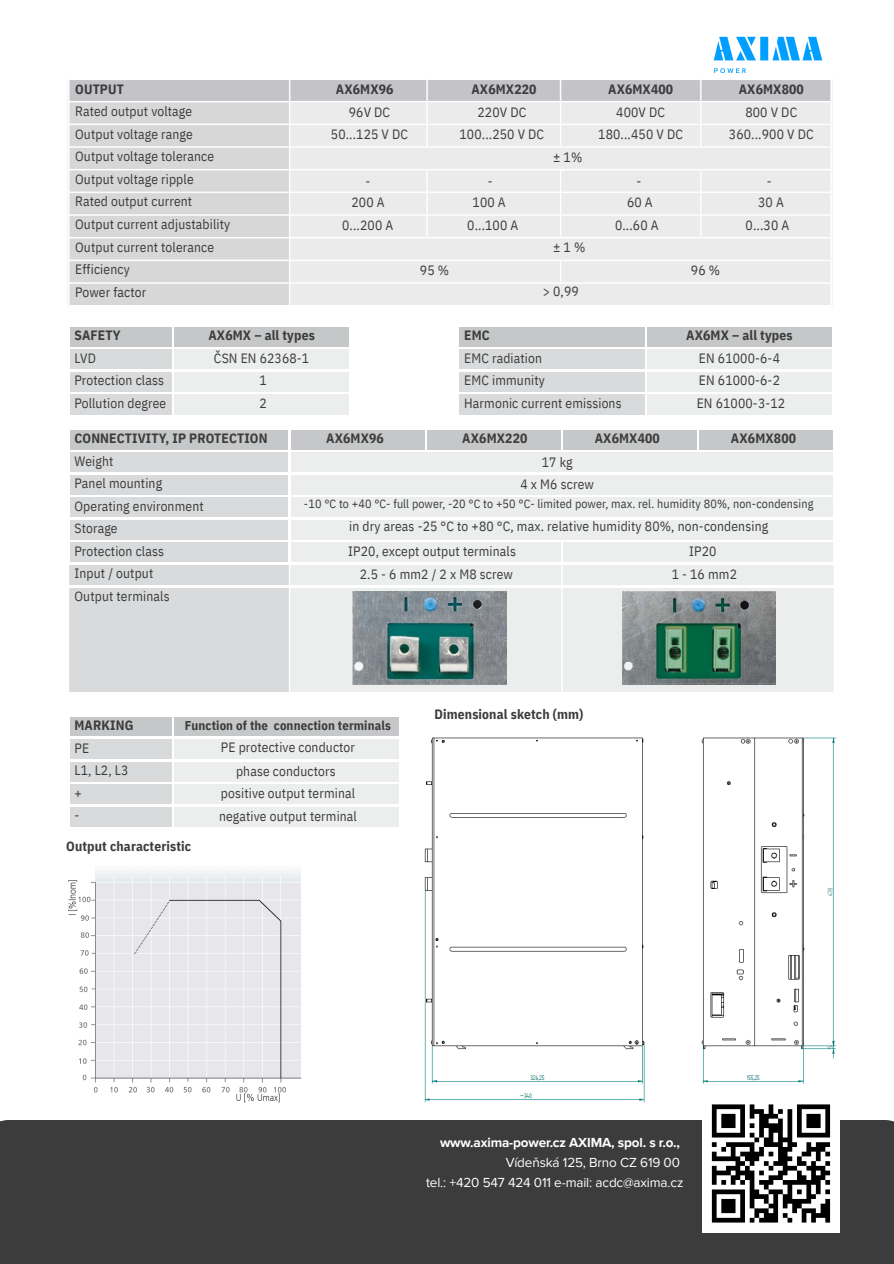
<style>
.page{position:relative;width:894px;height:1264px;background:#fff}
.page>*{position:absolute;margin:0;border:0;box-sizing:border-box;transform-origin:0 0}
.t1{font:13.5px/22.5px "IBM Plex Sans Cond";letter-spacing:.01em;color:#3c3c3c}
.t2{font:700 13.5px/22.5px "IBM Plex Sans Cond";letter-spacing:.01em;color:#3c3c3c;text-align:center}
.t3{font:700 13.5px/20.2px "Proxima Nova";letter-spacing:-.01em;color:#fff;text-align:right}
.t4{font:13.5px "Proxima Nova";letter-spacing:-.01em;color:#fff}
.t5{font:700 12.75px "IBM Plex Sans Cond";letter-spacing:.01em;color:#3c3c3c}
.t6{font:12px "IBM Plex Sans Cond";letter-spacing:.01em;color:#3c3c3c}
.s1{font-weight:700}
.s2{font-weight:400}
</style>
<div class="page">
<svg style="left:70px;top:327px;width:762px;height:88px"></svg>
<div style="left:69px;top:588px;width:220px;height:104px;background:#d9dadb"></div>
<div style="left:290px;top:588px;width:543px;height:104px;background:#eceded"></div>
<svg style="left:69px;top:430px;width:765px;height:155px;background:#e4e5e6"></svg>
<hr style="left:561px;top:587px;width:1px;height:105px;background:#fff">
<svg style="left:70px;top:717px;width:329px;height:110px;background:#e2e3e4"></svg>
<hr style="left:173px;top:804px;width:228px;height:2px;background:#fff">
<hr style="left:172px;top:806px;width:2px;height:21px;background:#fff">
<img style="left:352px;top:592px;width:154px;height:92px">
<img style="left:622px;top:592px;width:153px;height:92px">
<div style="left:0;top:1119px;width:893px;height:144px;background:#3c3c3c"></div>
<img style="left:424px;top:737px;width:412px;height:366px">
<div style="left:702px;top:1094px;width:137px;height:137px;background:#fff"></div>
<svg style="left:711px;top:1104px;width:118px;height:118px"></svg>
<img style="left:713px;top:36px;width:110px;height:35px">
<img style="left:67px;top:71px;width:766px;height:235px">
<img style="left:68px;top:871px;width:232px;height:232px">
<h4 class="t1" style="left:75px;top:78px;width:157px"><span class="s1">OUTPUT<br></span>Rated output voltage<br>Output voltage range<br>Output voltage tolerance<br>Output voltage ripple<br>Rated output current<br>Output current adjustability<br>Output current tolerance<br>Efficiency<br>Power factor</h4>
<h4 class="t2" style="left:336px;top:78px;width:59px">AX6MX96</h4>
<h4 class="t2" style="left:471px;top:78px;width:67px">AX6MX220</h4>
<h4 class="t1" style="left:598px;top:78px;width:86px;text-align:center"><span class="s1">AX6MX400<br></span>400V DC<br>180...450 V DC</h4>
<p class="t1" style="left:728px;top:78px;width:86px;text-align:center"><span class="s1">AX6MX800<br></span>800 V DC<br>360...900 V DC</p>
<h4 class="t1" style="left:331px;top:100px;width:79px;text-align:center">96V DC<br>50...125 V DC</h4>
<h4 class="t1" style="left:459px;top:100px;width:86px;text-align:center">220V DC<br>100...250 V DC</h4>
<h4 class="t1" style="left:553px;top:146px;width:31px">± 1%</h4>
<p class="t1" style="left:365px;top:169px;width:6px">-</p>
<p class="t1" style="left:487px;top:169px;width:6px">-</p>
<h4 class="t1" style="left:636px;top:169px;width:6px">-</h4>
<h4 class="t1" style="left:766px;top:169px;width:6px">-</h4>
<p class="t1" style="left:472px;top:191px;width:35px">100 A</p>
<p class="t1" style="left:626px;top:191px;width:27px">60 A</p>
<h2 class="t1" style="left:757px;top:191px;width:27px">30 A</h2>
<h4 class="t1" style="left:467px;top:214px;width:53px">0...100 A</h4>
<h4 class="t1" style="left:615px;top:214px;width:45px">0...60 A</h4>
<h4 class="t1" style="left:745px;top:214px;width:45px">0...30 A</h4>
<h4 class="t1" style="left:351px;top:191px;width:35px">200 A</h4>
<h1 class="t1" style="left:342px;top:213px;width:53px">0...200 A</h1>
<h1 class="t1" style="left:553px;top:236px;width:34px">±1%</h1>
<p class="t1" style="left:690px;top:258px;width:31px">96 %</p>
<h1 class="t1" style="left:420px;top:259px;width:31px">95 %</h1>
<h1 class="t1" style="left:542px;top:280px;width:38px">&gt; 0,99</h1>
<h2 class="t2" style="left:208px;top:324px;width:108px">AX6MX – all types<br><span class="s2">ČSN EN 62368-1<br>1<br>2</span></h2>
<h2 class="t1" style="left:686px;top:324px;width:108px;text-align:center"><span class="s1">AX6MX – all types<br></span>EN 61000-6-4<br>EN 61000-6-2<br>EN 61000-3-12</h2>
<h4 class="t1" style="left:74px;top:324px;width:93px"><span class="s1">SAFETY<br></span>LVD<br>Protection class<br>Pollution degree</h4>
<h1 class="t1" style="left:74px;top:427px;width:194px"><span class="s1">CONNECTIVITY, IP PROTECTION<br></span>Weight<br>Panel mounting<br>Operating environment<br>Storage<br>Protection class<br>Input / output<br>Output terminals</h1>
<h2 class="t1" style="left:464px;top:324px;width:159px"><span class="s1">EMC<br></span>EMC radiation<br>EMC immunity<br>Harmonic current emissions</h2>
<p class="t2" style="left:326px;top:427px;width:59px">AX6MX96</p>
<p class="t2" style="left:462px;top:427px;width:67px">AX6MX220</p>
<p class="t2" style="left:594px;top:427px;width:67px">AX6MX400</p>
<p class="t2" style="left:730px;top:427px;width:67px">AX6MX800</p>
<h2 class="t1" style="left:541px;top:451px;width:32px">17 kg</h2>
<h2 class="t1" style="left:520px;top:473px;width:75px">4 x M6 screw</h2>
<h2 class="t6" style="left:304px;top:496px;width:511px">-10 °C to +40 °C- full power, -20 °C to +50 °C- limited power, max. rel. humidity 80%, non-condensing</h2>
<h2 class="t1" style="left:349px;top:515px;width:420px">in dry areas -25 °C to +80 °C, max. relative humidity 80%, non-condensing</h2>
<h2 class="t1" style="left:348px;top:540px;width:169px;text-align:right">IP20, except output terminals<br>2.5 - 6 mm2 / 2 x M8 screw</h2>
<h2 class="t1" style="left:671px;top:540px;width:67px;text-align:center">IP20<br>1 - 16 mm2</h2>
<p class="t1" style="left:74px;top:714px;width:60px"><span class="s1">MARKING<br></span>PE<br>L1, L2, L3 +<br>-</p>
<h1 class="t5" style="left:185px;top:716px;width:207px">Function of the connection terminals</h1>
<h1 class="t1" style="left:221px;top:735px;width:136px">PE protective conductor</h1>
<h2 class="t1" style="left:236px;top:759px;width:101px">phase conductors</h2>
<h2 class="t1" style="left:219px;top:781px;width:139px">positive output terminal negative output terminal</h2>
<p class="t2" style="left:66px;top:834px;width:126px">Output characteristic</p>
<h4 class="t2" style="left:434px;top:702px;width:150px">Dimensional sketch (mm)</h4>
<h2 class="t3" style="left:440px;top:1132px;width:241px">www.axima-power.cz AXIMA, spol. s r.o.,<br><span class="s2">Vídeňská 125, Brno CZ 619 00</span></h2>
<h4 class="t4" style="left:426px;top:1174px;width:259px">tel.: +420 547 424 011 e-mail: acdc@axima.cz</h4>
</div>
